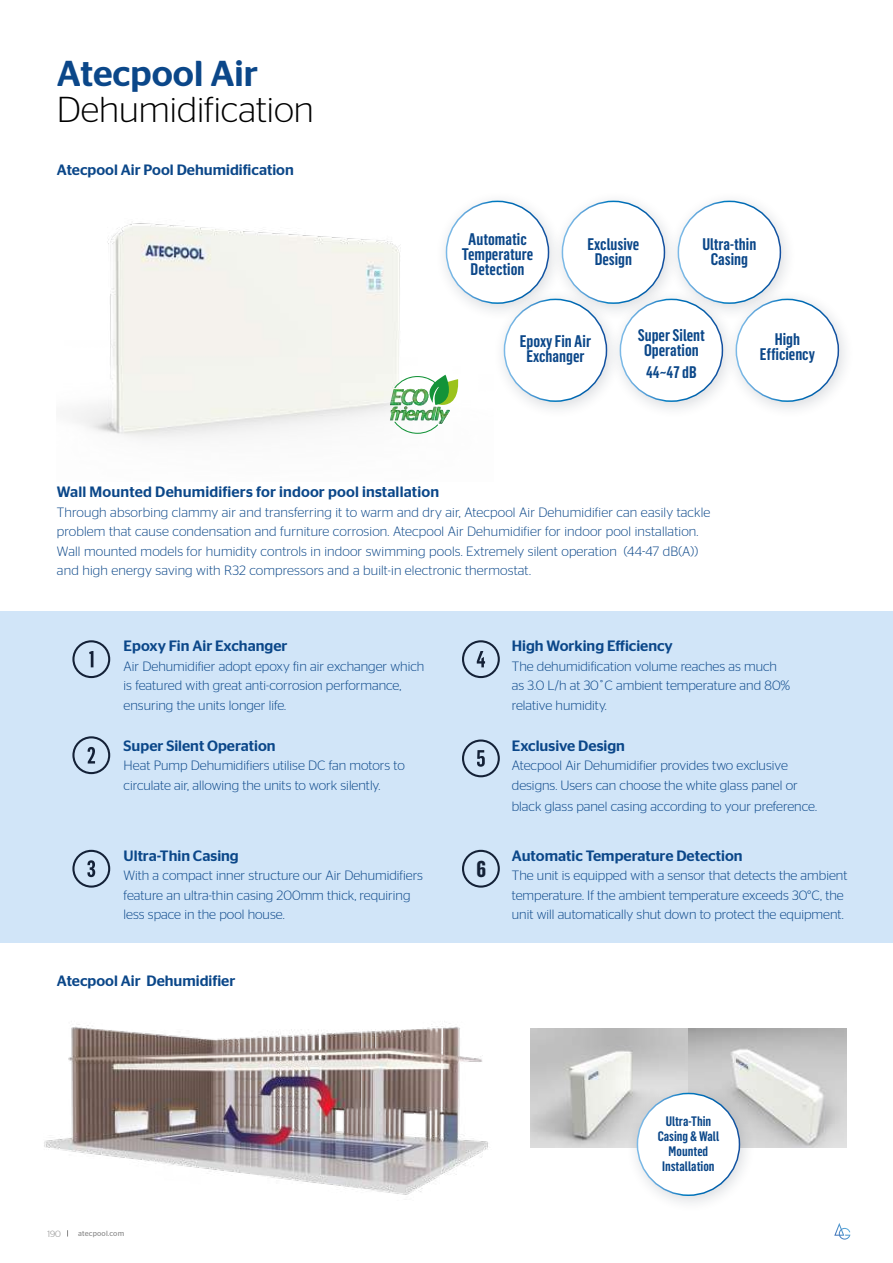
<style>
.page{position:relative;width:893px;height:1263px;background:#fff}
.page>*{position:absolute;margin:0;border:0;box-sizing:border-box;transform-origin:0 0}
.t1{font:300 36px "Stag Sans";color:#000}
.t2{font:500 36px "Stag Sans";color:#0b4789}
.t3{font:700 22.5px "Flama Condensed";color:#142137}
.t4{font:600 16.5px/15px "Flama Condensed";color:#0b4789;text-align:center}
.t5{font:500 15px "Stag Sans";color:#0b4789}
.t6{font:300 13.5px/19.5px "Stag Sans";color:#0b4789}
.t7{font:600 13.5px/15px "Flama Condensed";color:#0b4789;text-align:center}
.t8{font:300 9px "Stag Sans";color:#878787}
.t9{font:7.5px "Stag Sans";letter-spacing:.02em;color:#878787}
</style>
<div class="page">
<svg style="left:834px;top:1223px;width:16px;height:16px"></svg>
<hr style="left:892px;top:789px;width:1px;height:431px;background:#eee">
<img style="left:73px;top:223px;width:373px;height:216px">
<svg style="left:394px;top:375px;width:65px;height:59px"></svg>
<img style="left:390px;top:389px;width:60px;height:35px">
<div style="left:0;top:611px;width:893px;height:332px;background:#d1e5f8"></div>
<div style="left:72px;top:640px;width:38px;height:38px;border:2px solid #142137;border-radius:50%"></div>
<svg style="left:89px;top:651px;width:4px;height:16px"></svg>
<div style="left:72px;top:850px;width:38px;height:38px;border:2px solid #142137;border-radius:50%"></div>
<svg style="left:87px;top:860px;width:8px;height:17px"></svg>
<div style="left:462px;top:640px;width:38px;height:38px;border:2px solid #142137;border-radius:50%"></div>
<svg style="left:477px;top:651px;width:8px;height:16px"></svg>
<div style="left:462px;top:739px;width:38px;height:38px;border:2px solid #142137;border-radius:50%"></div>
<svg style="left:477px;top:750px;width:8px;height:17px"></svg>
<div style="left:72px;top:736px;width:38px;height:38px;border:2px solid #142137;border-radius:50%"></div>
<svg style="left:88px;top:747px;width:7px;height:16px"></svg>
<div style="left:550px;top:190px;width:131px;height:132px;background:#142137;opacity:.16"></div>
<div style="left:562px;top:201px;width:102px;height:102px;background:#fff;border-radius:50%"></div>
<div style="left:492px;top:288px;width:131px;height:132px;background:#142137;opacity:.16"></div>
<div style="left:504px;top:299px;width:102px;height:102px;background:#fff;border-radius:50%"></div>
<div style="left:504px;top:299px;width:103px;height:103px;border:2px solid #fff;border-radius:50%"></div>
<div style="left:666px;top:190px;width:131px;height:132px;background:#142137;opacity:.16"></div>
<div style="left:678px;top:201px;width:102px;height:102px;background:#fff;border-radius:50%"></div>
<div style="left:678px;top:201px;width:103px;height:103px;border:2px solid #fff;border-radius:50%"></div>
<div style="left:608px;top:288px;width:131px;height:132px;background:#142137;opacity:.16"></div>
<div style="left:620px;top:299px;width:102px;height:102px;background:#fff;border-radius:50%"></div>
<div style="left:620px;top:299px;width:103px;height:103px;border:2px solid #fff;border-radius:50%"></div>
<div style="left:724px;top:288px;width:131px;height:132px;background:#142137;opacity:.16"></div>
<div style="left:736px;top:299px;width:102px;height:102px;background:#fff;border-radius:50%"></div>
<div style="left:735px;top:299px;width:104px;height:103px;border:2px solid #fff;border-radius:50%"></div>
<div style="left:434px;top:190px;width:131px;height:132px;background:#142137;opacity:.16"></div>
<div style="left:446px;top:201px;width:102px;height:102px;background:#fff;border-radius:50%"></div>
<div style="left:446px;top:201px;width:103px;height:103px;border:2px solid #fff;border-radius:50%"></div>
<img style="left:530px;top:1029px;width:317px;height:118px">
<div style="left:625px;top:1082px;width:131px;height:132px;background:#142137;opacity:.16"></div>
<div style="left:637px;top:1093px;width:102px;height:102px;background:#fff;border-radius:50%"></div>
<div style="left:637px;top:1093px;width:103px;height:103px;border:2px solid #fff;border-radius:50%"></div>
<img style="left:44px;top:1021px;width:444px;height:174px">
<div style="left:462px;top:850px;width:38px;height:38px;border:2px solid #142137;border-radius:50%"></div>
<h1 class="t2" style="left:57px;top:53px;width:202px">Atecpool Air</h1>
<h1 class="t1" style="left:57px;top:90px;width:258px">Dehumidification</h1>
<p class="t5" style="left:57px;top:161px;width:238px">Atecpool Air Pool Dehumidification</p>
<p class="t4" style="left:462px;top:231px;width:73px">Automatic<br>Temperature<br>Detection</p>
<p class="t4" style="left:587px;top:237px;width:53px">Exclusive<br>Design</p>
<p class="t4" style="left:702px;top:237px;width:55px">Ultra-thin<br>Casing</p>
<p class="t4" style="left:520px;top:334px;width:73px">Epoxy Fin Air<br>Exchanger</p>
<p class="t4" style="left:638px;top:327px;width:69px">Super Silent<br>Operation</p>
<p class="t4" style="left:646px;top:365px;width:52px">44~47 dB</p>
<p class="t4" style="left:760px;top:331px;width:57px">High<br>Efficiency</p>
<p class="t5" style="left:57px;top:483px;width:384px">Wall Mounted Dehumidifiers for indoor pool installation</p>
<p class="t6" style="left:57px;top:502px;width:655px">Through absorbing clammy air and transferring it to warm and dry air, Atecpool Air Dehumidifier can easily tackle problem that cause condensation and furniture corrosion. Atecpool Air Dehumidifier for indoor pool installation.<br>Wall mounted models for humidity controls in indoor swimming pools. Extremely silent operation (44-47 dB(A)) and high energy saving with R32 compressors and a built-in electronic thermostat.</p>
<p class="t5" style="left:124px;top:637px;width:165px">Epoxy Fin Air Exchanger</p>
<p class="t6" style="left:124px;top:656px;width:302px">Air Dehumidifier adopt epoxy fin air exchanger which is featured with great anti-corrosion performance, ensuring the units longer life.</p>
<p class="t5" style="left:124px;top:737px;width:153px">Super Silent Operation</p>
<p class="t6" style="left:124px;top:755px;width:283px">Heat Pump Dehumidifiers utilise DC fan motors to circulate air, allowing the units to work silently.</p>
<p class="t5" style="left:124px;top:847px;width:117px">Ultra-Thin Casing</p>
<p class="t6" style="left:124px;top:866px;width:301px">With a compact inner structure our Air Dehumidifiers feature an ultra-thin casing 200mm thick, requiring less space in the pool house.</p>
<p class="t5" style="left:57px;top:972px;width:180px">Atecpool Air Dehumidifier</p>
<p class="t8" style="left:48px;top:1228px;width:15px">190</p>
<p class="t9" style="left:78px;top:1229px;width:47px">atecpool.com</p>
<h2 class="t3" style="left:477px;top:854px;width:11px">6</h2>
<p class="t5" style="left:512px;top:637px;width:163px">High Working Efficiency</p>
<p class="t6" style="left:512px;top:656px;width:280px">The dehumidification volume reaches as much as 3.0 L/h at 30˚C ambient temperature and 80% relative humidity.</p>
<p class="t5" style="left:512px;top:737px;width:115px">Exclusive Design</p>
<p class="t6" style="left:512px;top:755px;width:287px">Atecpool Air Dehumidifier provides two exclusive designs. Users can choose the white glass panel or</p>
<p class="t6" style="left:512px;top:796px;width:307px">black glass panel casing according to your preference.</p>
<p class="t5" style="left:512px;top:847px;width:232px">Automatic Temperature Detection</p>
<p class="t6" style="left:512px;top:866px;width:337px">The unit is equipped with a sensor that detects the ambient temperature. If the ambient temperature exceeds 30°C, the unit will automatically shut down to protect the equipment.</p>
<p class="t7" style="left:658px;top:1113px;width:63px">Ultra-Thin<br>Casing &amp; Wall<br>Mounted<br>Installation</p>
</div>
